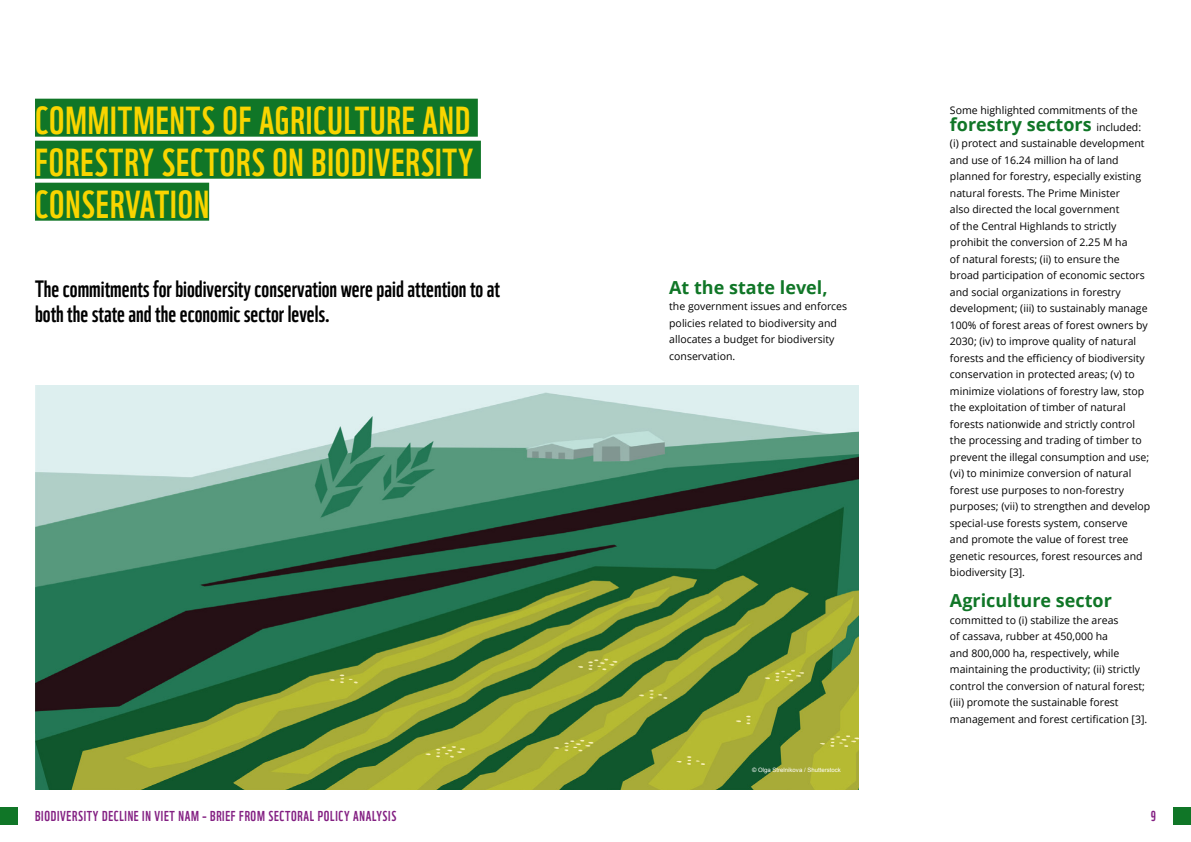
<style>
.page{position:relative;width:1191px;height:842px;background:#fff}
.page>*{position:absolute;margin:0;border:0;box-sizing:border-box;transform-origin:0 0}
.t1{font:38px/42px "WWF Vietnam";letter-spacing:.025em;color:#f9d500;text-align:justify}
.t2{font:23px/25px "WWF Vietnam";color:#000}
.t3{font:700 18px "Open Sans";color:#107627}
.t4{font:14px "WWF Vietnam";letter-spacing:.05em;color:#831f82}
.t5{font:10.5px/16.5px "Open Sans";color:#000}
.t6{font:6px "Arial";color:#fff}
.s1{font-weight:400;font-size:10.5px;color:#000}
</style>
<div class="page">
<img style="left:35px;top:385px;width:823px;height:404px">
<div style="left:35px;top:99px;width:443px;height:38px;background:#107627"></div>
<div style="left:35px;top:141px;width:446px;height:38px;background:#107627"></div>
<div style="left:35px;top:183px;width:174px;height:38px;background:#107627"></div>
<div style="left:0;top:807px;width:18px;height:17px;background:#107627"></div>
<div style="left:1173px;top:807px;width:18px;height:17px;background:#107627"></div>
<h1 class="t1" style="left:35px;top:95px;width:440px">COMMITMENTS OF AGRICULTURE AND FORESTRY SECTORS ON BIODIVERSITY CONSERVATION</h1>
<h2 class="t2" style="left:35px;top:274px;width:466px">The commitments for biodiversity conservation were paid attention to at both the state and the economic sector levels.</h2>
<h3 class="t3" style="left:669px;top:275px;width:160px">At the state level,</h3>
<p class="t5" style="left:669px;top:298px;width:179px">the government issues and enforces policies related to biodiversity and allocates a budget for biodiversity conservation.</p>
<p class="t6" style="left:752px;top:766px;width:90px">© Olga Strelnikova / Shutterstock</p>
<p class="t5" style="left:950px;top:102px;width:189px">Some highlighted commitments of the</p>
<h3 class="t3" style="left:950px;top:112px;width:193px">forestry sectors <span class="s1">included:</span></h3>
<p class="t5" style="left:950px;top:135px;width:202px">(i) protect and sustainable development and use of 16.24 million ha of land planned for forestry, especially existing natural forests. The Prime Minister<br>also directed the local government<br>of the Central Highlands to strictly prohibit the conversion of 2.25 M ha<br>of natural forests; (ii) to ensure the broad participation of economic sectors and social organizations in forestry development; (iii) to sustainably manage 100% of forest areas of forest owners by 2030; (iv) to improve quality of natural forests and the efficiency of biodiversity conservation in protected areas; (v) to minimize violations of forestry law, stop the exploitation of timber of natural forests nationwide and strictly control the processing and trading of timber to prevent the illegal consumption and use; (vi) to minimize conversion of natural forest use purposes to non-forestry purposes; (vii) to strengthen and develop special-use forests system, conserve<br>and promote the value of forest tree genetic resources, forest resources and biodiversity [3].</p>
<h3 class="t3" style="left:950px;top:588px;width:163px">Agriculture sector</h3>
<p class="t5" style="left:950px;top:611px;width:199px">committed to (i) stabilize the areas<br>of cassava, rubber at 450,000 ha<br>and 800,000 ha, respectively, while maintaining the productivity; (ii) strictly control the conversion of natural forest; (iii) promote the sustainable forest management and forest certification [3].</p>
<h3 class="t4" style="left:35px;top:805px;width:363px">BIODIVERSITY DECLINE IN VIET NAM – BRIEF FROM SECTORAL POLICY ANALYSIS</h3>
<h3 class="t4" style="left:1150px;top:805px;width:7px">9</h3>
</div>
